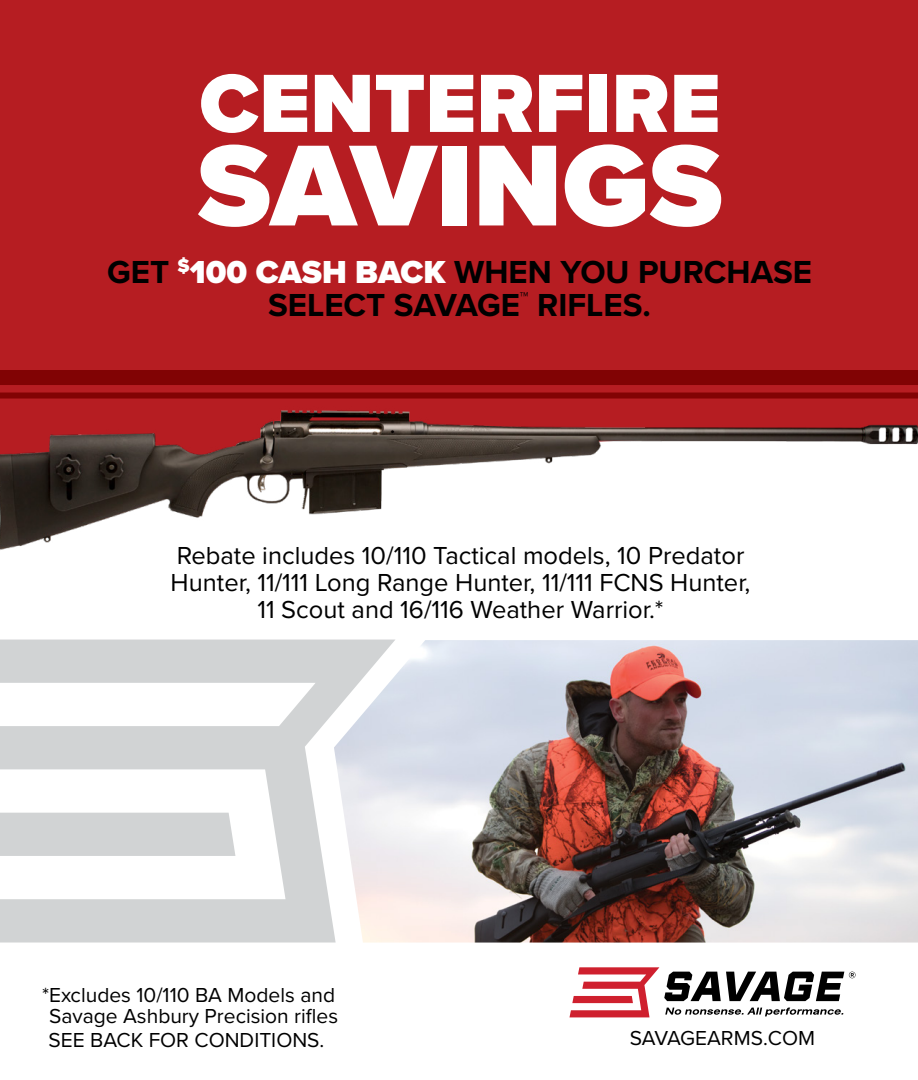
<style>
.page{position:relative;width:918px;height:1080px;background:#fff}
.page>*{position:absolute;margin:0;border:0;box-sizing:border-box;transform-origin:0 0}
.t1{font:900 119.4px "Proxima Nova";color:#fff}
.t2{font:900 85.5px "Proxima Nova";color:#fff}
.t3{font:700 33px/33px "Proxima Nova";color:#000;text-align:center}
.t4{font:25.5px/27px "Proxima Nova";color:#000;text-align:center}
.t5{font:21px/21px "Proxima Nova";color:#000;text-align:center}
.s1{font-weight:900;color:#fff}
</style>
<div class="page">
<div style="left:0;top:0;width:918px;height:400px;background:#b61d22"></div>
<svg style="left:570px;top:967px;width:286px;height:50px"></svg>
<div style="left:0;top:370px;width:918px;height:15px;background:#810304"></div>
<div style="left:0;top:393px;width:918px;height:6px;background:#810304"></div>
<svg style="left:0;top:640px;width:334px;height:303px;fill:#d1d3d4"></svg>
<img style="left:0;top:400px;width:918px;height:150px">
<img style="left:334px;top:640px;width:584px;height:303px">
<h2 class="t2" style="left:200px;top:52px;width:523px">CENTERFIRE</h2>
<h1 class="t1" style="left:198px;top:114px;width:527px">SAVINGS</h1>
<p class="t3" style="left:107px;top:257px;width:707px">GET <sup>$</sup><span class="s1">100 CASH BACK</span> WHEN YOU PURCHASE<br>SELECT SAVAGE<sup>™</sup> RIFLES.</p>
<p class="t4" style="left:171px;top:542px;width:581px">Rebate includes 10/110 Tactical models, 10 Predator<br>Hunter, 11/111 Long Range Hunter, 11/111 FCNS Hunter,<br>11 Scout and 16/116 Weather Warrior.*</p>
<p class="t5" style="left:42px;top:985px;width:298px">*Excludes 10/110 BA Models and<br>Savage Ashbury Precision rifles</p>
<p class="t5" style="left:49px;top:1029px;width:277px">SEE BACK FOR CONDITIONS.</p>
<p class="t5" style="left:630px;top:1028px;width:187px">SAVAGEARMS.COM</p>
</div>
